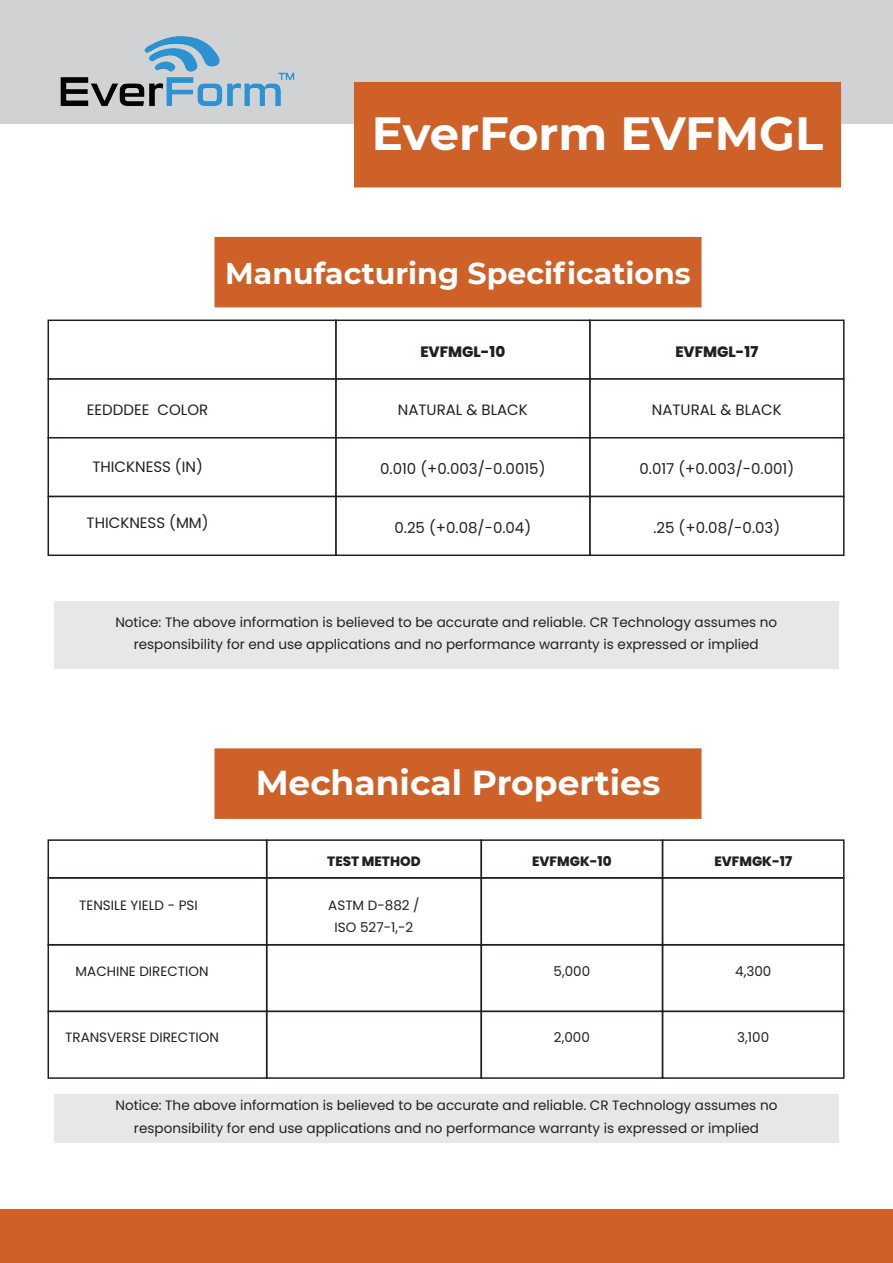
<style>
.page{position:relative;width:893px;height:1263px;background:#fff}
.page>*{position:absolute;margin:0;border:0;box-sizing:border-box;transform-origin:0 0}
.t1{font:700 46.5px "Montserrat";letter-spacing:-.005em;color:#fff}
.t2{font:700 34.5px "Montserrat";color:#fff}
.t3{font:700 30px "Montserrat";color:#fff}
.t4{font:15px "Poppins";color:#231f20}
.t5{font:800 15px "Poppins";color:#231f20}
.t6{font:13.65px/22.5px "Poppins";color:#231f20;text-align:center}
.t7{font:13.5px/22px "Poppins";color:#231f20;text-align:center}
.t8{font:800 13.5px "Poppins";color:#231f20}
</style>
<div class="page">
<div style="left:0;top:0;width:893px;height:124px;background:#d1d2d4"></div>
<div style="left:354px;top:82px;width:487px;height:105px;background:#cd6128"></div>
<img style="left:60px;top:36px;width:235px;height:70px">
<div style="left:54px;top:601px;width:784px;height:68px;background:#e6e7e9"></div>
<div style="left:0;top:1209px;width:893px;height:54px;background:#cd6128"></div>
<div style="left:54px;top:1094px;width:784px;height:49px;background:#e6e7e9"></div>
<div style="left:589px;top:320px;width:255px;height:60px;background:#fff;border:2px solid #231f20"></div>
<div style="left:589px;top:378px;width:255px;height:60px;background:#fff;border:2px solid #231f20"></div>
<div style="left:589px;top:437px;width:255px;height:60px;background:#fff;border:2px solid #231f20"></div>
<div style="left:589px;top:496px;width:255px;height:60px;background:#fff;border:2px solid #231f20"></div>
<div style="left:214px;top:748px;width:487px;height:71px;background:#cd6128;border:1px solid #cd6128"></div>
<div style="left:214px;top:237px;width:487px;height:70px;background:#cd6128"></div>
<div style="left:266px;top:839px;width:216px;height:39px;background:#fff;border:2px solid #231f20"></div>
<div style="left:266px;top:944px;width:216px;height:68px;background:#fff;border:2px solid #231f20"></div>
<div style="left:266px;top:877px;width:216px;height:68px;background:#fff;border:2px solid #231f20"></div>
<div style="left:266px;top:1011px;width:216px;height:68px;background:#fff;border:2px solid #231f20"></div>
<div style="left:48px;top:839px;width:219px;height:39px;background:#fff;border:2px solid #231f20"></div>
<div style="left:48px;top:944px;width:219px;height:68px;background:#fff;border:2px solid #231f20"></div>
<div style="left:48px;top:877px;width:219px;height:68px;background:#fff;border:2px solid #231f20"></div>
<div style="left:48px;top:1011px;width:219px;height:68px;background:#fff;border:2px solid #231f20"></div>
<div style="left:481px;top:839px;width:182px;height:39px;background:#fff;border:2px solid #231f20"></div>
<div style="left:481px;top:944px;width:182px;height:68px;background:#fff;border:2px solid #231f20"></div>
<div style="left:481px;top:877px;width:182px;height:68px;background:#fff;border:2px solid #231f20"></div>
<div style="left:481px;top:1011px;width:182px;height:68px;background:#fff;border:2px solid #231f20"></div>
<div style="left:662px;top:839px;width:182px;height:39px;background:#fff;border:2px solid #231f20"></div>
<div style="left:662px;top:944px;width:182px;height:68px;background:#fff;border:2px solid #231f20"></div>
<div style="left:662px;top:877px;width:182px;height:68px;background:#fff;border:2px solid #231f20"></div>
<div style="left:662px;top:1011px;width:182px;height:68px;background:#fff;border:2px solid #231f20"></div>
<div style="left:335px;top:320px;width:256px;height:60px;background:#fff;border:2px solid #231f20"></div>
<div style="left:335px;top:378px;width:256px;height:60px;background:#fff;border:2px solid #231f20"></div>
<div style="left:335px;top:437px;width:256px;height:60px;background:#fff;border:2px solid #231f20"></div>
<div style="left:335px;top:496px;width:256px;height:60px;background:#fff;border:2px solid #231f20"></div>
<div style="left:48px;top:320px;width:289px;height:60px;background:#fff;border:2px solid #231f20"></div>
<div style="left:48px;top:378px;width:289px;height:60px;background:#fff;border:2px solid #231f20"></div>
<div style="left:48px;top:437px;width:289px;height:60px;background:#fff;border:2px solid #231f20"></div>
<div style="left:48px;top:496px;width:289px;height:60px;background:#fff;border:2px solid #231f20"></div>
<h1 class="t1" style="left:372px;top:100px;width:453px">EverForm EVFMGL</h1>
<h3 class="t3" style="left:225px;top:251px;width:467px">Manufacturing Specifications</h3>
<p class="t4" style="left:87px;top:401px;width:123px">EEDDDEE COLOR</p>
<p class="t4" style="left:92px;top:458px;width:112px">THICKNESS (IN)</p>
<p class="t4" style="left:87px;top:514px;width:124px">THICKNESS (MM)</p>
<p class="t5" style="left:420px;top:343px;width:86px">EVFMGL-10</p>
<p class="t5" style="left:675px;top:343px;width:84px">EVFMGL-17</p>
<p class="t4" style="left:398px;top:401px;width:132px">NATURAL &amp; BLACK</p>
<p class="t4" style="left:652px;top:401px;width:132px">NATURAL &amp; BLACK</p>
<p class="t4" style="left:380px;top:460px;width:167px">0.010 (+0.003/-0.0015)</p>
<p class="t4" style="left:639px;top:460px;width:156px">0.017 (+0.003/-0.001)</p>
<p class="t4" style="left:394px;top:519px;width:138px">0.25 (+0.08/-0.04)</p>
<p class="t4" style="left:653px;top:519px;width:128px">.25 (+0.08/-0.03)</p>
<p class="t6" style="left:115px;top:611px;width:663px">Notice: The above information is believed to be accurate and reliable. CR Technology assumes no responsibility for end use applications and no performance warranty is expressed or implied</p>
<p class="t7" style="left:79px;top:894px;width:120px">TENSILE YIELD - PSI</p>
<p class="t7" style="left:76px;top:960px;width:134px">MACHINE DIRECTION</p>
<p class="t7" style="left:65px;top:1026px;width:155px">TRANSVERSE DIRECTION</p>
<h2 class="t2" style="left:256px;top:758px;width:406px">Mechanical Properties</h2>
<p class="t8" style="left:327px;top:853px;width:95px">TEST METHOD</p>
<p class="t7" style="left:328px;top:894px;width:93px">ASTM D-882 /<br>ISO 527-1,-2</p>
<p class="t8" style="left:532px;top:853px;width:81px">EVFMGK-10</p>
<p class="t7" style="left:554px;top:960px;width:38px">5,000</p>
<p class="t7" style="left:554px;top:1026px;width:37px">2,000</p>
<p class="t8" style="left:714px;top:853px;width:79px">EVFMGK-17</p>
<p class="t7" style="left:735px;top:960px;width:38px">4,300</p>
<p class="t7" style="left:737px;top:1026px;width:33px">3,100</p>
<p class="t6" style="left:116px;top:1094px;width:663px">Notice: The above information is believed to be accurate and reliable. CR Technology assumes no responsibility for end use applications and no performance warranty is expressed or implied</p>
</div>
